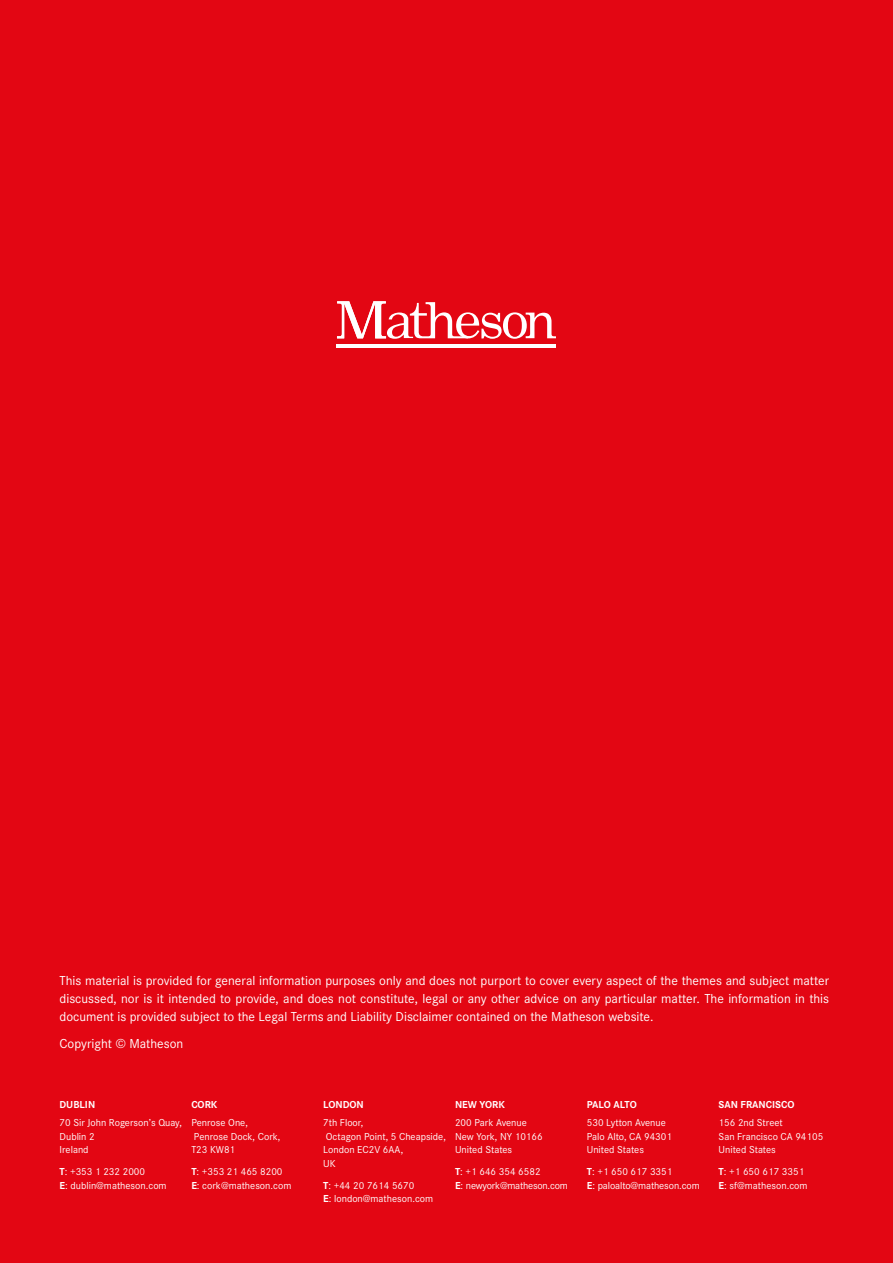
<style>
.page{position:relative;width:893px;height:1263px;background:#e30613}
.page>*{position:absolute;margin:0;border:0;box-sizing:border-box;transform-origin:0 0}
.Body_1{font:13.5px/18px "Corporate S Pro";color:#fff;text-align:justify}
.Body_1-2{font:10.5px/13.5px "Corporate S Pro";color:#fff}
.Body_1-3{font:700 10.5px "Corporate S Pro";color:#fff}
.Body_1-4{font:10.5px "Corporate S Pro";letter-spacing:-.02em;color:#fff}
.s1{font-weight:700}
</style>
<div class="page">
<hr style="left:337px;top:344px;width:219px;height:3px;background:#fff">
<svg style="left:337px;top:301px;width:219px;height:38px"></svg>
<p class="Body_1" style="left:60px;top:970px;width:771px">This material is provided for general information purposes only and does not purport to cover every aspect of the themes and subject matter discussed, nor is it intended to provide, and does not constitute, legal or any other advice on any particular matter. The information in this document is provided subject to the Legal Terms and Liability Disclaimer contained on the Matheson website.</p>
<p class="Body_1" style="left:60px;top:1033px;width:125px">Copyright © Matheson</p>
<p class="Body_1-3" style="left:60px;top:1097px;width:37px">DUBLIN</p>
<p class="Body_1-2" style="left:60px;top:1115px;width:124px">70 Sir John Rogerson’s Quay,<br>Dublin 2</p>
<p class="Body_1-2" style="left:60px;top:1142px;width:31px">Ireland</p>
<p class="Body_1-2" style="left:60px;top:1164px;width:87px"><span class="s1">T</span>: +353 1 232 2000</p>
<p class="Body_1-2" style="left:60px;top:1178px;width:109px"><span class="s1">E</span>: dublin@matheson.com</p>
<p class="Body_1-3" style="left:191px;top:1097px;width:28px">CORK</p>
<p class="Body_1-2" style="left:191px;top:1115px;width:91px">Penrose One,<br>Penrose Dock, Cork,<br>T23 KW81</p>
<p class="Body_1-2" style="left:191px;top:1164px;width:93px"><span class="s1">T</span>: +353 21 465 8200</p>
<p class="Body_1-2" style="left:191px;top:1178px;width:102px"><span class="s1">E</span>: cork@matheson.com</p>
<p class="Body_1-3" style="left:323px;top:1097px;width:42px">LONDON</p>
<p class="Body_1-2" style="left:323px;top:1115px;width:124px">7th Floor,<br>Octagon Point, 5 Cheapside,<br>London EC2V 6AA,<br>UK</p>
<p class="Body_1-2" style="left:323px;top:1178px;width:93px"><span class="s1">T</span>: +44 20 7614 5670</p>
<p class="Body_1-2" style="left:323px;top:1191px;width:112px"><span class="s1">E</span>: london@matheson.com</p>
<p class="Body_1-3" style="left:455px;top:1096px;width:51px">NEW YORK</p>
<p class="Body_1-2" style="left:455px;top:1115px;width:73px">200 Park Avenue</p>
<p class="Body_1-2" style="left:455px;top:1129px;width:89px">New York, NY 10166</p>
<p class="Body_1-2" style="left:455px;top:1142px;width:59px">United States</p>
<p class="Body_1-2" style="left:455px;top:1164px;width:87px"><span class="s1">T</span>: +1 646 354 6582</p>
<p class="Body_1-4" style="left:455px;top:1177px;width:114px"><span class="s1">E</span>: newyork@matheson.com</p>
<p class="Body_1-3" style="left:587px;top:1097px;width:51px">PALO ALTO</p>
<p class="Body_1-2" style="left:587px;top:1115px;width:81px">530 Lytton Avenue</p>
<p class="Body_1-2" style="left:587px;top:1129px;width:87px">Palo Alto, CA 94301</p>
<p class="Body_1-2" style="left:587px;top:1142px;width:59px">United States</p>
<p class="Body_1-2" style="left:587px;top:1164px;width:87px"><span class="s1">T</span>: +1 650 617 3351</p>
<p class="Body_1-2" style="left:587px;top:1178px;width:114px"><span class="s1">E</span>: paloalto@matheson.com</p>
<p class="Body_1-3" style="left:719px;top:1097px;width:77px">SAN FRANCISCO</p>
<p class="Body_1-2" style="left:719px;top:1115px;width:66px">156 2nd Street</p>
<p class="Body_1-2" style="left:719px;top:1129px;width:106px">San Francisco CA 94105<br>United States</p>
<p class="Body_1-2" style="left:719px;top:1164px;width:87px"><span class="s1">T</span>: +1 650 617 3351</p>
<p class="Body_1-2" style="left:719px;top:1178px;width:90px"><span class="s1">E</span>: sf@matheson.com</p>
</div>
